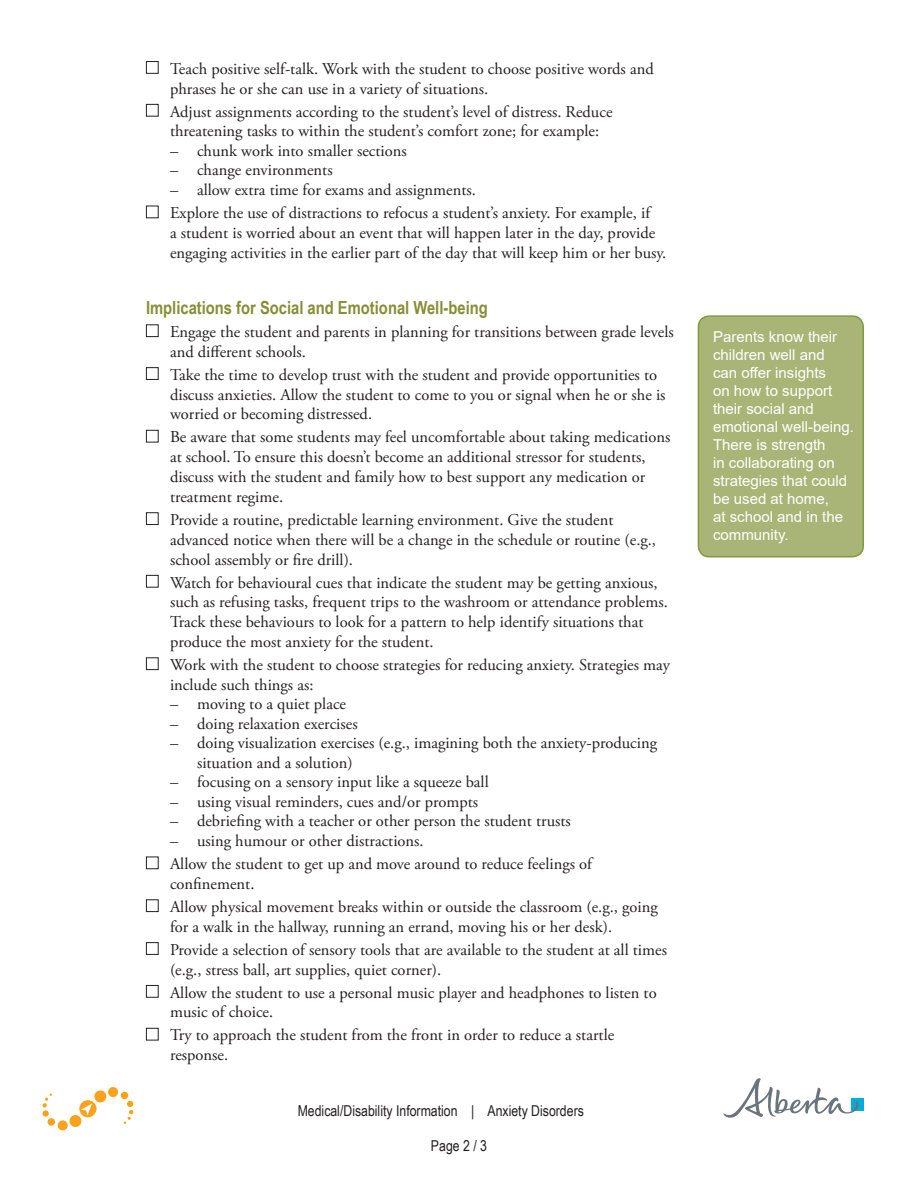
<style>
.page{position:relative;width:918px;height:1188px;background:#fff}
.page>*{position:absolute;margin:0;border:0;box-sizing:border-box;transform-origin:0 0}
.t1{font:700 18px "Arial Narrow";color:#878e34}
.t2{font:16.5px/19.8px "Adobe Garamond Pro";color:#231f20}
.t3{font:15px/18px "Arial";color:#fff}
.t4{font:15px "Arial Narrow";color:#231f20}
</style>
<div class="page">
<div style="left:79px;top:1100px;width:17px;height:17px;background:#f9a21c;border-radius:50%"></div>
<div style="left:70px;top:1115px;width:11px;height:12px;background:#f9a21c;border-radius:50%"></div>
<div style="left:58px;top:1120px;width:10px;height:10px;background:#f9a21c;border-radius:50%"></div>
<div style="left:48px;top:1118px;width:7px;height:8px;background:#f9a21c;border-radius:50%"></div>
<div style="left:43px;top:1110px;width:6px;height:7px;background:#f9a21c;border-radius:50%"></div>
<svg style="left:42px;top:1094px;width:10px;height:14px"></svg>
<div style="left:94px;top:1090px;width:12px;height:12px;background:#f9a21c;border-radius:50%"></div>
<div style="left:108px;top:1087px;width:10px;height:10px;background:#f9a21c;border-radius:50%"></div>
<div style="left:121px;top:1092px;width:7px;height:7px;background:#f9a21c;border-radius:50%"></div>
<svg style="left:124px;top:1101px;width:9px;height:23px"></svg>
<svg style="left:81px;top:1103px;width:11px;height:12px"></svg>
<div style="left:146px;top:61px;width:13px;height:13px;border:1px solid #231f20"></div>
<div style="left:146px;top:104px;width:13px;height:13px;border:1px solid #231f20"></div>
<div style="left:146px;top:206px;width:13px;height:12px;border:1px solid #231f20"></div>
<div style="left:146px;top:324px;width:13px;height:13px;border:1px solid #231f20"></div>
<div style="left:146px;top:367px;width:13px;height:13px;border:1px solid #231f20"></div>
<div style="left:146px;top:430px;width:13px;height:12px;border:1px solid #231f20"></div>
<div style="left:146px;top:512px;width:13px;height:13px;border:1px solid #231f20"></div>
<div style="left:146px;top:575px;width:13px;height:13px;border:1px solid #231f20"></div>
<div style="left:146px;top:657px;width:13px;height:13px;border:1px solid #231f20"></div>
<div style="left:146px;top:857px;width:13px;height:12px;border:1px solid #231f20"></div>
<div style="left:146px;top:899px;width:13px;height:13px;border:1px solid #231f20"></div>
<div style="left:146px;top:942px;width:13px;height:13px;border:1px solid #231f20"></div>
<div style="left:146px;top:985px;width:13px;height:13px;border:1px solid #231f20"></div>
<div style="left:146px;top:1028px;width:13px;height:12px;border:1px solid #231f20"></div>
<div style="left:698px;top:316px;width:165px;height:241px;background:#a9b577;border-radius:11px"></div>
<div style="left:698px;top:315px;width:166px;height:242px;border:2px solid #829a3e;border-radius:11px"></div>
<div style="left:851px;top:1098px;width:13px;height:13px;background:#00aedc"></div>
<svg style="left:723px;top:1078px;width:136px;height:40px"></svg>
<p class="t2" style="left:170px;top:59px;width:485px">Teach positive self-talk. Work with the student to choose positive words and phrases he or she can use in a variety of situations.</p>
<p class="t2" style="left:170px;top:102px;width:444px">Adjust assignments according to the student’s level of distress. Reduce threatening tasks to within the student’s comfort zone; for example:</p>
<p class="t2" style="left:170px;top:141px;width:238px">– chunk work into smaller sections</p>
<p class="t2" style="left:170px;top:161px;width:164px">– change environments</p>
<p class="t2" style="left:170px;top:181px;width:307px">– allow extra time for exams and assignments.</p>
<p class="t2" style="left:170px;top:204px;width:498px">Explore the use of distractions to refocus a student’s anxiety. For example, if<br>a student is worried about an event that will happen later in the day, provide engaging activities in the earlier part of the day that will keep him or her busy.</p>
<p class="t1" style="left:146px;top:294px;width:343px">Implications for Social and Emotional Well-being</p>
<p class="t2" style="left:170px;top:322px;width:505px">Engage the student and parents in planning for transitions between grade levels and different schools.</p>
<p class="t2" style="left:170px;top:365px;width:497px">Take the time to develop trust with the student and provide opportunities to discuss anxieties. Allow the student to come to you or signal when he or she is worried or becoming distressed.</p>
<p class="t2" style="left:170px;top:428px;width:502px">Be aware that some students may feel uncomfortable about taking medications at school. To ensure this doesn’t become an additional stressor for students, discuss with the student and family how to best support any medication or treatment regime.</p>
<p class="t2" style="left:170px;top:510px;width:488px">Provide a routine, predictable learning environment. Give the student advanced notice when there will be a change in the schedule or routine (e.g., school assembly or fire drill).</p>
<p class="t2" style="left:170px;top:573px;width:499px">Watch for behavioural cues that indicate the student may be getting anxious, such as refusing tasks, frequent trips to the washroom or attendance problems.<br>Track these behaviours to look for a pattern to help identify situations that produce the most anxiety for the student.</p>
<p class="t2" style="left:170px;top:655px;width:502px">Work with the student to choose strategies for reducing anxiety. Strategies may include such things as:</p>
<p class="t2" style="left:170px;top:695px;width:178px">– moving to a quiet place</p>
<p class="t2" style="left:170px;top:714px;width:189px">– doing relaxation exercises</p>
<p class="t2" style="left:197px;top:734px;width:462px;text-indent:-27px">– doing visualization exercises (e.g., imagining both the anxiety-producing situation and a solution)</p>
<p class="t2" style="left:170px;top:773px;width:320px">– focusing on a sensory input like a squeeze ball</p>
<p class="t2" style="left:170px;top:792px;width:310px">– using visual reminders, cues and/or prompts</p>
<p class="t2" style="left:170px;top:812px;width:402px">– debriefing with a teacher or other person the student trusts</p>
<p class="t2" style="left:170px;top:832px;width:255px">– using humour or other distractions.</p>
<p class="t2" style="left:170px;top:855px;width:423px">Allow the student to get up and move around to reduce feelings of confinement.</p>
<p class="t2" style="left:170px;top:897px;width:489px">Allow physical movement breaks within or outside the classroom (e.g., going for a walk in the hallway, running an errand, moving his or her desk).</p>
<p class="t2" style="left:170px;top:940px;width:499px">Provide a selection of sensory tools that are available to the student at all times (e.g., stress ball, art supplies, quiet corner).</p>
<p class="t2" style="left:170px;top:983px;width:488px">Allow the student to use a personal music player and headphones to listen to music of choice.</p>
<p class="t2" style="left:170px;top:1026px;width:446px">Try to approach the student from the front in order to reduce a startle response.</p>
<p class="t4" style="left:298px;top:1099px;width:288px">Medical/Disability Information | Anxiety Disorders</p>
<p class="t4" style="left:431px;top:1135px;width:58px">Page 2 / 3</p>
<p class="t3" style="left:713px;top:327px;width:142px">Parents know their children well and<br>can offer insights<br>on how to support their social and emotional well-being.<br>There is strength<br>in collaborating on strategies that could be used at home,<br>at school and in the community.</p>
</div>
